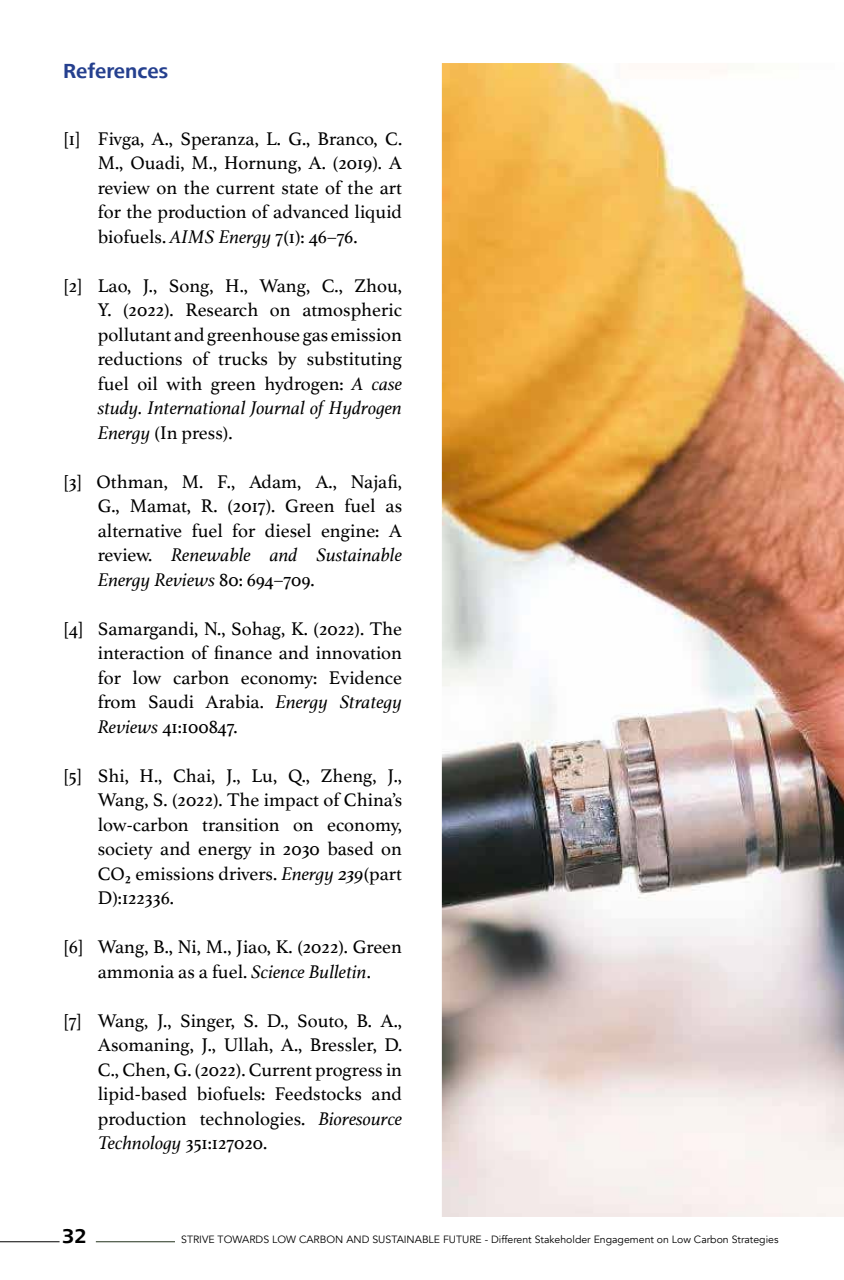
<style>
.page{position:relative;width:844px;height:1280px;background:#fff}
.page>*{position:absolute;margin:0;border:0;box-sizing:border-box;transform-origin:0 0}
.t1{font:700 21px "Frutiger Next LT";color:#25408f}
.t2{font:700 21px "Frutiger Next LT";color:#000}
.t3{font:19.25px/24.5px "Athelas";color:#000;text-align:justify}
.t4{font:10.5px "Avenir";color:#000}
.s1{font-style:italic}
</style>
<div class="page">
<hr style="left:0;top:1241px;width:60px;height:1px;background:#000">
<hr style="left:96px;top:1241px;width:79px;height:1px;background:#22311c">
<img style="left:441px;top:63px;width:402px;height:1154px">
<p class="t1" style="left:63px;top:59px;width:107px">References</p>
<p class="t3" style="left:98px;top:125px;width:306px;text-indent:-35px">[1] Fivga, A., Speranza, L. G., Branco, C.<br>M., Ouadi, M., Hornung, A. (2019). A review on the current state of the art for the production of advanced liquid biofuels. <span class="s1">AIMS Energy</span> 7(1): 46–76.</p>
<p class="t3" style="left:98px;top:273px;width:306px;text-indent:-35px">[2] Lao, J., Song, H., Wang, C., Zhou, Y. (2022). Research on atmospheric pollutant and greenhouse gas emission reductions of trucks by substituting fuel oil with green hydrogen: <span class="s1">A case study. International Journal of Hydrogen Energy</span> (In press).</p>
<p class="t3" style="left:98px;top:469px;width:306px;text-indent:-35px">[3] Othman, M. F., Adam, A., Najafi, G., Mamat, R. (2017). Green fuel as alternative fuel for diesel engine: A review. <span class="s1">Renewable and Sustainable Energy Reviews</span> 80: 694–709.</p>
<p class="t3" style="left:98px;top:616px;width:306px;text-indent:-35px">[4] Samargandi, N., Sohag, K. (2022). The interaction of finance and innovation for low carbon economy: Evidence from Saudi Arabia. <span class="s1">Energy Strategy Reviews</span> 41:100847.</p>
<p class="t3" style="left:98px;top:763px;width:306px;text-indent:-35px">[5] Shi, H., Chai, J., Lu, Q., Zheng, J., Wang, S. (2022). The impact of China’s low-carbon transition on economy, society and energy in 2030 based on CO₂ emissions drivers. <span class="s1">Energy 239</span>(part D):122336.</p>
<p class="t3" style="left:63px;top:934px;width:340px;text-align:center">[6] Wang, B., Ni, M., Jiao, K. (2022). Green ammonia as a fuel. <span class="s1">Science Bulletin</span>.</p>
<p class="t3" style="left:98px;top:1008px;width:306px;text-indent:-35px">[7] Wang, J., Singer, S. D., Souto, B. A., Asomaning, J., Ullah, A., Bressler, D.<br>C., Chen, G. (2022). Current progress in lipid-based biofuels: Feedstocks and production technologies. <span class="s1">Bioresource Technology</span> 351:127020.</p>
<p class="t2" style="left:62px;top:1224px;width:26px">32</p>
<p class="t4" style="left:181px;top:1233px;width:598px">STRIVE TOWARDS LOW CARBON AND SUSTAINABLE FUTURE - Different Stakeholder Engagement on Low Carbon Strategies</p>
</div>
